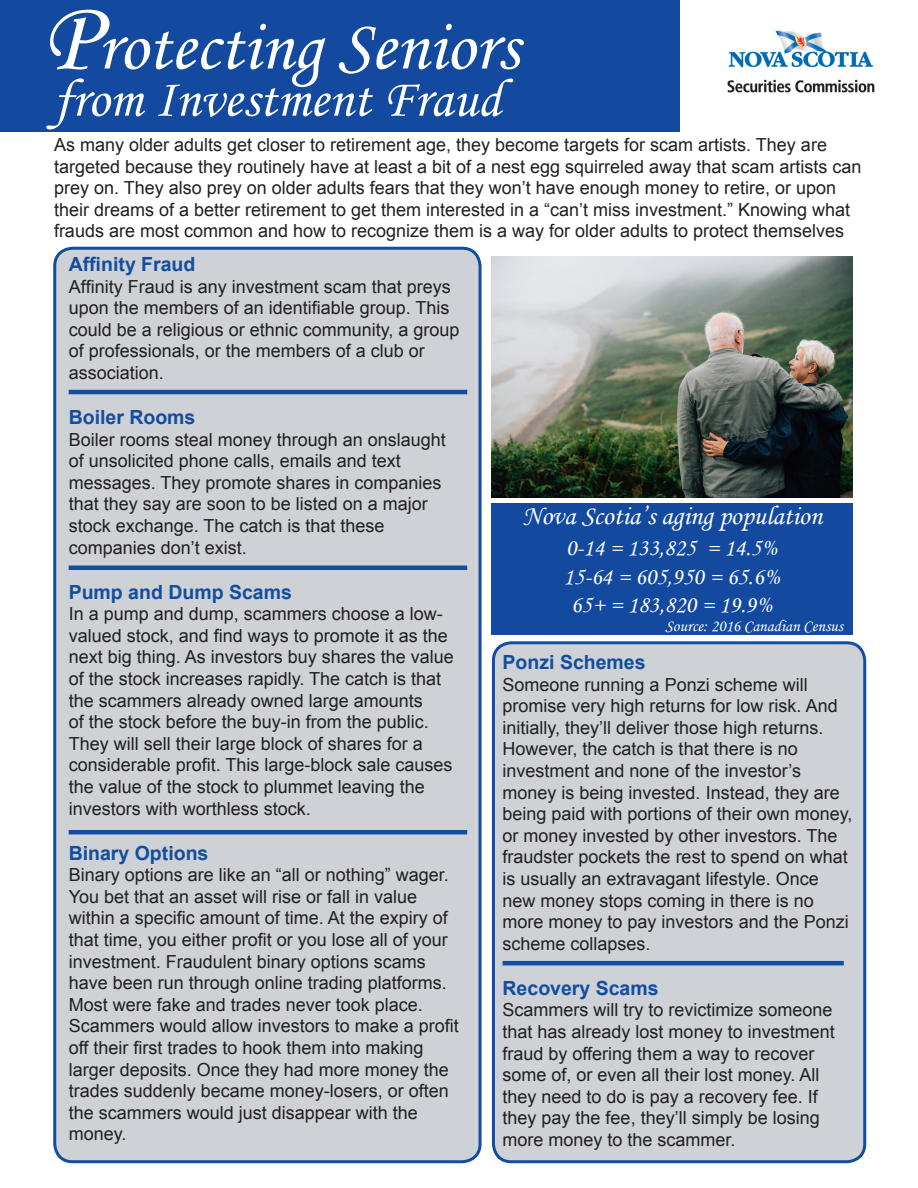
<style>
.page{position:relative;width:918px;height:1188px;background:#fff}
.page>*{position:absolute;margin:0;border:0;box-sizing:border-box;transform-origin:0 0}
.t1{font:72px "Monotype Corsiva";color:#fff}
.t2{font:54px "Monotype Corsiva";color:#fff}
.t3{font:27px "Monotype Corsiva";color:#fff}
.t4{font:24px "Monotype Corsiva";color:#fff}
.t5{font:700 19.5px "Arial";color:#124d9f}
.t6{font:18px/21.6px "Arial";color:#231f20}
.t7{font:16.5px "Monotype Corsiva";color:#fff}
.s1{font-size:100.5px}
</style>
<div class="page">
<div style="left:493px;top:643px;width:372px;height:519px;background:#ced1d5;border-radius:18px"></div>
<div style="left:492px;top:641px;width:374px;height:522px;border:3px solid #124d9f;border-radius:18px"></div>
<div style="left:0;top:0;width:918px;height:132px;background:#134a9f"></div>
<div style="left:55px;top:248px;width:425px;height:914px;background:#ced1d5;border-radius:18px"></div>
<div style="left:53px;top:247px;width:429px;height:916px;border:3px solid #124d9f;border-radius:18px"></div>
<img style="left:491px;top:257px;width:362px;height:241px">
<hr style="left:69px;top:390px;width:398px;height:4px;background:#124d9f">
<hr style="left:69px;top:566px;width:398px;height:4px;background:#124d9f">
<hr style="left:69px;top:830px;width:398px;height:4px;background:#124d9f">
<hr style="left:503px;top:961px;width:341px;height:4px;background:#124d9f">
<div style="left:491px;top:503px;width:362px;height:132px;background:#134a9f"></div>
<img style="left:681px;top:0;width:237px;height:132px">
<p class="t1" style="left:43px;top:3px;width:478px"><span class="s1">P</span>rotecting Seniors</p>
<p class="t2" style="left:54px;top:66px;width:449px">from Investment Fraud</p>
<p class="t6" style="left:54px;top:134px;width:809px">As many older adults get closer to retirement age, they become targets for scam artists. They are targeted because they routinely have at least a bit of a nest egg squirreled away that scam artists can prey on. They also prey on older adults fears that they won’t have enough money to retire, or upon their dreams of a better retirement to get them interested in a “can’t miss investment.” Knowing what frauds are most common and how to recognize them is a way for older adults to protect themselves</p>
<p class="t5" style="left:69px;top:251px;width:128px">Affinity Fraud</p>
<p class="t6" style="left:69px;top:276px;width:392px">Affinity Fraud is any investment scam that preys upon the members of an identifiable group. This could be a religious or ethnic community, a group of professionals, or the members of a club or association.</p>
<p class="t5" style="left:69px;top:404px;width:128px">Boiler Rooms</p>
<p class="t6" style="left:69px;top:429px;width:379px">Boiler rooms steal money through an onslaught of unsolicited phone calls, emails and text messages. They promote shares in companies that they say are soon to be listed on a major stock exchange. The catch is that these companies don’t exist.</p>
<p class="t5" style="left:69px;top:579px;width:225px">Pump and Dump Scams</p>
<p class="t6" style="left:69px;top:603px;width:387px">In a pump and dump, scammers choose a low&shy;valued stock, and find ways to promote it as the next big thing. As investors buy shares the value of the stock increases rapidly. The catch is that the scammers already owned large amounts<br>of the stock before the buy-in from the public.<br>They will sell their large block of shares for a considerable profit. This large-block sale causes the value of the stock to plummet leaving the investors with worthless stock.</p>
<p class="t5" style="left:69px;top:840px;width:141px">Binary Options</p>
<p class="t6" style="left:69px;top:864px;width:392px">Binary options are like an “all or nothing” wager.<br>You bet that an asset will rise or fall in value within a specific amount of time. At the expiry of that time, you either profit or you lose all of your investment. Fraudulent binary options scams have been run through online trading platforms.<br>Most were fake and trades never took place.<br>Scammers would allow investors to make a profit off their first trades to hook them into making larger deposits. Once they had more money the trades suddenly became money-losers, or often the scammers would just disappear with the money.</p>
<p class="t3" style="left:522px;top:499px;width:301px">Nova Scotia’s aging population</p>
<p class="t4" style="left:566px;top:533px;width:213px">0-14 = 133,825 = 14.5%</p>
<p class="t4" style="left:563px;top:562px;width:218px">15-64 = 605,950 = 65.6%</p>
<p class="t4" style="left:571px;top:590px;width:203px">65+ = 183,820 = 19.9%</p>
<p class="t7" style="left:665px;top:616px;width:179px">Source: 2016 Canadian Census</p>
<p class="t5" style="left:503px;top:649px;width:145px">Ponzi Schemes</p>
<p class="t6" style="left:503px;top:674px;width:351px">Someone running a Ponzi scheme will promise very high returns for low risk. And initially, they’ll deliver those high returns.<br>However, the catch is that there is no investment and none of the investor’s money is being invested. Instead, they are being paid with portions of their own money, or money invested by other investors. The fraudster pockets the rest to spend on what is usually an extravagant lifestyle. Once new money stops coming in there is no more money to pay investors and the Ponzi scheme collapses.</p>
<p class="t5" style="left:503px;top:975px;width:158px">Recovery Scams</p>
<p class="t6" style="left:503px;top:1000px;width:334px">Scammers will try to revictimize someone that has already lost money to investment fraud by offering them a way to recover some of, or even all their lost money. All they need to do is pay a recovery fee. If they pay the fee, they’ll simply be losing more money to the scammer.</p>
</div>
